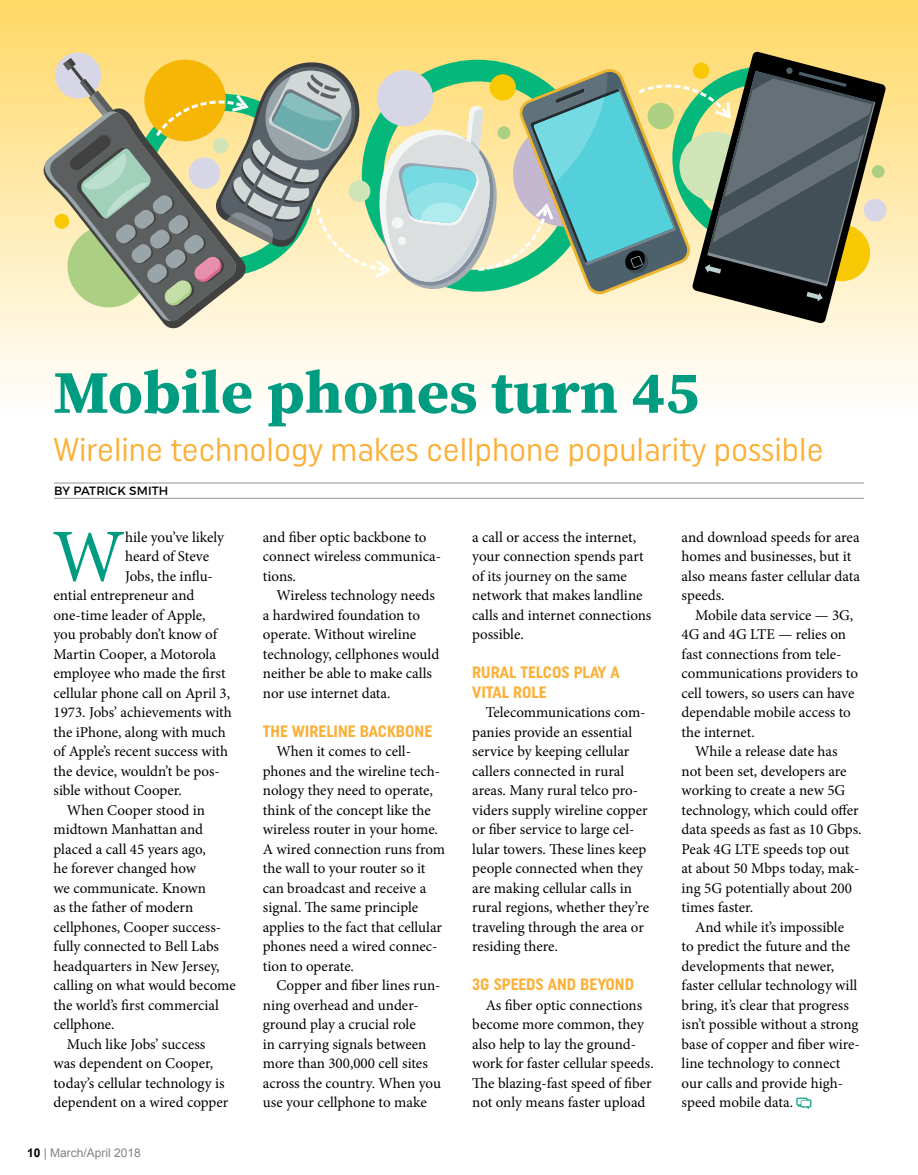
<style>
.page{position:relative;width:918px;height:1175px;background:#fff}
.page>*{position:absolute;margin:0;border:0;box-sizing:border-box;transform-origin:0 0}
.t1{font:75px "Minion Pro";color:#009c81}
.t2{font:700 60px "Source Serif Pro";color:#009c81;scale:1.04 1}
.t3{font:33px "Uniform Condensed";color:#fbb038}
.t4{font:700 16.5px/19.5px "Uniform Condensed";color:#fbb038}
.t5{font:15px/19.5px "Minion Pro";color:#000}
.t6{font:12px "Arial";color:#808285}
.t7{font:12px "Montserrat";letter-spacing:.01em;color:#000}
.s1{font-weight:700;color:#000}
</style>
<div class="page">
<div style="left:0;top:0;width:918px;height:413px;background:linear-gradient(to bottom,#ffd865,#fffefd)"></div>
<hr style="left:54px;top:483px;width:810px;height:1px;background:#939598">
<hr style="left:54px;top:498px;width:810px;height:1px;background:#939598">
<svg style="left:55px;top:52px;width:46px;height:47px"></svg>
<svg style="left:35px;top:101px;width:212px;height:229px;background:#f6ebcc"></svg>
<svg style="left:37px;top:104px;width:200px;height:218px;background:#fbeab6"></svg>
<svg style="left:692px;top:51px;width:194px;height:273px;background:#e8d69f"></svg>
<svg style="left:43px;top:55px;width:832px;height:266px;background:#a5b293"></svg>
<h2 class="t2" style="left:54px;top:351px;width:622px">Mobile phones turn 45</h2>
<h3 class="t3" style="left:54px;top:429px;width:772px">Wireline technology makes cellphone popularity possible</h3>
<p class="t7" style="left:54px;top:483px;width:116px">BY PATRICK SMITH</p>
<h1 class="t1" style="left:52px;top:506px;width:74px">W</h1>
<p class="t5" style="left:125px;top:527px;width:101px">hile you’ve likely</p>
<p class="t5" style="left:125px;top:547px;width:85px">heard of Steve</p>
<p class="t5" style="left:125px;top:566px;width:89px">Jobs, the influ-</p>
<p class="t5" style="left:53px;top:586px;width:142px">ential entrepreneur and</p>
<p class="t5" style="left:53px;top:605px;width:154px">one-time leader of Apple,</p>
<p class="t5" style="left:53px;top:625px;width:165px">you probably don’t know of</p>
<p class="t5" style="left:53px;top:644px;width:164px">Martin Cooper, a Motorola</p>
<p class="t5" style="left:53px;top:664px;width:174px">employee who made the first</p>
<p class="t5" style="left:53px;top:683px;width:178px">cellular phone call on April 3,</p>
<p class="t5" style="left:53px;top:703px;width:180px">1973. Jobs’ achievements with</p>
<p class="t5" style="left:53px;top:722px;width:174px">the iPhone, along with much</p>
<p class="t5" style="left:53px;top:742px;width:176px">of Apple’s recent success with</p>
<p class="t5" style="left:53px;top:761px;width:168px">the device, wouldn’t be pos-</p>
<p class="t5" style="left:53px;top:781px;width:130px">sible without Cooper.</p>
<p class="t5" style="left:67px;top:800px;width:140px">When Cooper stood in</p>
<p class="t5" style="left:53px;top:820px;width:151px">midtown Manhattan and</p>
<p class="t5" style="left:53px;top:839px;width:154px">placed a call 45 years ago,</p>
<p class="t5" style="left:53px;top:859px;width:144px">he forever changed how</p>
<p class="t5" style="left:53px;top:878px;width:154px">we communicate. Known</p>
<p class="t5" style="left:53px;top:898px;width:142px">as the father of modern</p>
<p class="t5" style="left:53px;top:917px;width:169px">cellphones, Cooper success-</p>
<p class="t5" style="left:53px;top:937px;width:167px">fully connected to Bell Labs</p>
<p class="t5" style="left:53px;top:956px;width:168px">headquarters in New Jersey,</p>
<p class="t5" style="left:53px;top:976px;width:184px">calling on what would become</p>
<p class="t5" style="left:53px;top:995px;width:167px">the world’s first commercial</p>
<p class="t5" style="left:53px;top:1015px;width:63px">cellphone.</p>
<p class="t5" style="left:67px;top:1034px;width:140px">Much like Jobs’ success</p>
<p class="t5" style="left:53px;top:1054px;width:161px">was dependent on Cooper,</p>
<p class="t5" style="left:53px;top:1073px;width:173px">today’s cellular technology is</p>
<p class="t5" style="left:53px;top:1093px;width:177px">dependent on a wired copper</p>
<p class="t6" style="left:27px;top:1144px;width:115px"><span class="s1">10</span> | March/April 2018</p>
<p class="t5" style="left:263px;top:527px;width:180px">and fiber optic backbone to connect wireless communica&shy;tions.</p>
<p class="t5" style="left:263px;top:586px;width:178px;text-indent:14px">Wireless technology needs a hardwired foundation to operate. Without wireline technology, cellphones would neither be able to make calls nor use internet data.</p>
<p class="t4" style="left:263px;top:721px;width:171px">THE WIRELINE BACKBONE</p>
<p class="t5" style="left:263px;top:742px;width:184px;text-indent:14px">When it comes to cell&shy;phones and the wireline tech&shy;nology they need to operate, think of the concept like the wireless router in your home.<br>A wired connection runs from the wall to your router so it can broadcast and receive a signal. The same principle applies to the fact that cellular phones need a wired connec&shy;tion to operate.</p>
<p class="t5" style="left:263px;top:976px;width:180px;text-indent:14px">Copper and fiber lines run&shy;ning overhead and under&shy;ground play a crucial role<br>in carrying signals between more than 300,000 cell sites across the country. When you use your cellphone to make</p>
<p class="t5" style="left:472px;top:527px;width:181px">a call or access the internet, your connection spends part of its journey on the same network that makes landline calls and internet connections possible.</p>
<p class="t4" style="left:472px;top:662px;width:149px">RURAL TELCOS PLAY A<br>VITAL ROLE</p>
<p class="t5" style="left:472px;top:703px;width:178px;text-indent:14px">Telecommunications com&shy;panies provide an essential service by keeping cellular callers connected in rural areas. Many rural telco pro&shy;viders supply wireline copper or fiber service to large cel&shy;lular towers. These lines keep people connected when they are making cellular calls in rural regions, whether they’re traveling through the area or residing there.</p>
<p class="t4" style="left:472px;top:974px;width:163px">3G SPEEDS AND BEYOND</p>
<p class="t5" style="left:472px;top:995px;width:183px;text-indent:14px">As fiber optic connections become more common, they also help to lay the ground&shy;work for faster cellular speeds.<br>The blazing-fast speed of fiber not only means faster upload</p>
<p class="t5" style="left:682px;top:527px;width:180px">and download speeds for area homes and businesses, but it also means faster cellular data speeds.</p>
<p class="t5" style="left:682px;top:605px;width:178px;text-indent:14px">Mobile data service — 3G,<br>4G and 4G LTE — relies on fast connections from tele&shy;communications providers to cell towers, so users can have dependable mobile access to the internet.</p>
<p class="t5" style="left:682px;top:742px;width:182px;text-indent:14px">While a release date has<br>not been set, developers are working to create a new 5G technology, which could offer data speeds as fast as 10 Gbps.<br>Peak 4G LTE speeds top out at about 50 Mbps today, mak&shy;ing 5G potentially about 200 times faster.</p>
<p class="t5" style="left:682px;top:917px;width:180px;text-indent:14px">And while it’s impossible to predict the future and the developments that newer, faster cellular technology will bring, it’s clear that progress isn’t possible without a strong base of copper and fiber wire&shy;line technology to connect our calls and provide high&shy;speed mobile data.</p>
</div>
